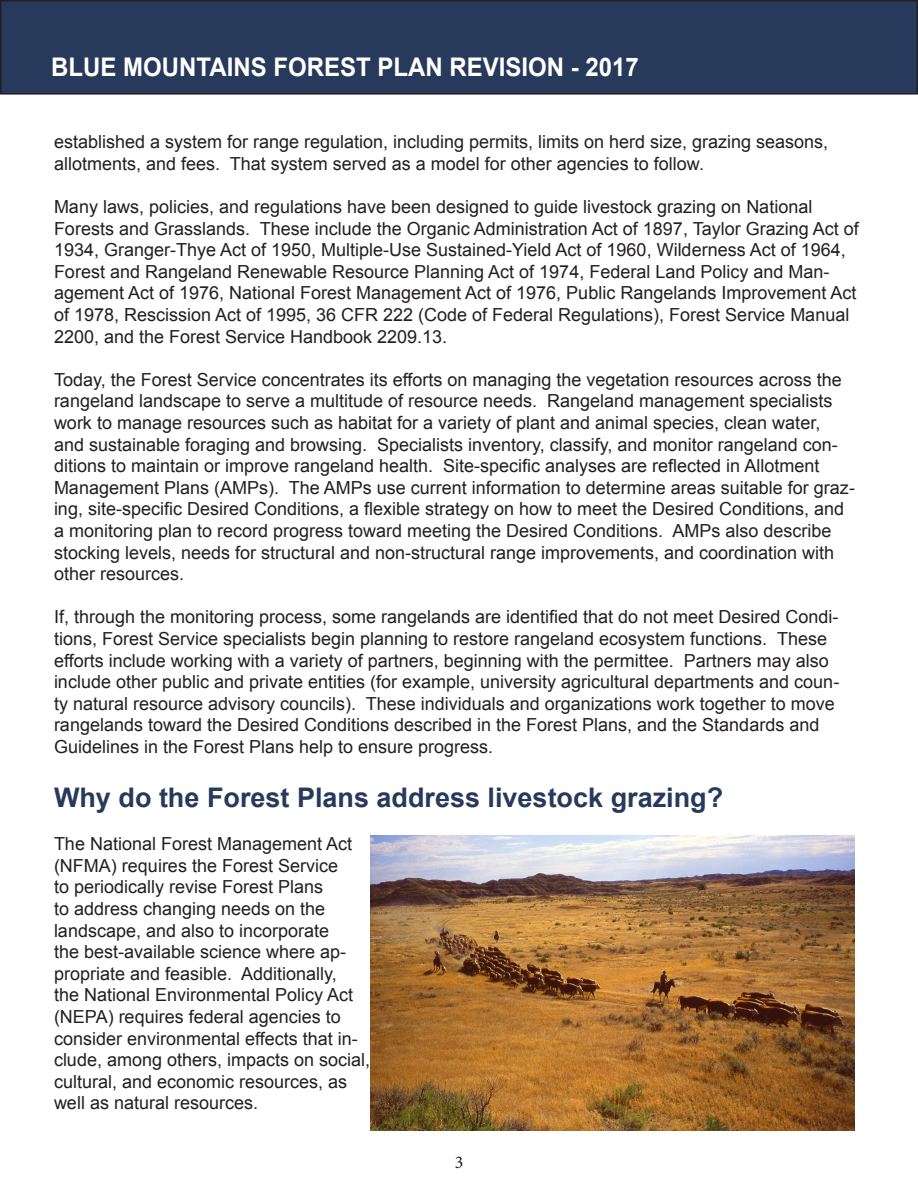
<style>
.page{position:relative;width:918px;height:1188px;background:#fff}
.page>*{position:absolute;margin:0;border:0;box-sizing:border-box;transform-origin:0 0}
.t1{font:700 27px "Arial";color:#273a5b}
.t2{font:700 25.65px "Arial";color:#fff;scale:.93 1}
.t3{font:18px/21.6px "Arial";color:#231f20}
.t4{font:18px "Minion Pro";color:#231f20}
</style>
<div class="page">
<div style="left:1px;top:1px;width:916px;height:93px;background:#273a5b"></div>
<div style="left:0;top:0;width:918px;height:95px;border:2px solid #231f20"></div>
<img style="left:371px;top:836px;width:484px;height:295px">
<p class="t2" style="left:51px;top:50px;width:633px">BLUE MOUNTAINS FOREST PLAN REVISION - 2017</p>
<p class="t3" style="left:54px;top:131px;width:776px">established a system for range regulation, including permits, limits on herd size, grazing seasons, allotments, and fees. That system served as a model for other agencies to follow.</p>
<p class="t3" style="left:54px;top:196px;width:806px">Many laws, policies, and regulations have been designed to guide livestock grazing on National Forests and Grasslands. These include the Organic Administration Act of 1897, Taylor Grazing Act of 1934, Granger-Thye Act of 1950, Multiple-Use Sustained-Yield Act of 1960, Wilderness Act of 1964, Forest and Rangeland Renewable Resource Planning Act of 1974, Federal Land Policy and Man&shy;agement Act of 1976, National Forest Management Act of 1976, Public Rangelands Improvement Act of 1978, Rescission Act of 1995, 36 CFR 222 (Code of Federal Regulations), Forest Service Manual 2200, and the Forest Service Handbook 2209.13.</p>
<p class="t3" style="left:54px;top:369px;width:803px">Today, the Forest Service concentrates its efforts on managing the vegetation resources across the rangeland landscape to serve a multitude of resource needs. Rangeland management specialists work to manage resources such as habitat for a variety of plant and animal species, clean water,<br>and sustainable foraging and browsing. Specialists inventory, classify, and monitor rangeland con&shy;ditions to maintain or improve rangeland health. Site-specific analyses are reflected in Allotment Management Plans (AMPs). The AMPs use current information to determine areas suitable for graz&shy;ing, site-specific Desired Conditions, a flexible strategy on how to meet the Desired Conditions, and a monitoring plan to record progress toward meeting the Desired Conditions. AMPs also describe stocking levels, needs for structural and non-structural range improvements, and coordination with other resources.</p>
<p class="t3" style="left:54px;top:606px;width:787px">If, through the monitoring process, some rangelands are identified that do not meet Desired Condi&shy;tions, Forest Service specialists begin planning to restore rangeland ecosystem functions. These efforts include working with a variety of partners, beginning with the permittee. Partners may also include other public and private entities (for example, university agricultural departments and coun&shy;ty natural resource advisory councils). These individuals and organizations work together to move rangelands toward the Desired Conditions described in the Forest Plans, and the Standards and Guidelines in the Forest Plans help to ensure progress.</p>
<p class="t1" style="left:54px;top:779px;width:671px">Why do the Forest Plans address livestock grazing?</p>
<p class="t3" style="left:54px;top:833px;width:318px">The National Forest Management Act (NFMA) requires the Forest Service<br>to periodically revise Forest Plans<br>to address changing needs on the landscape, and also to incorporate<br>the best-available science where ap&shy;propriate and feasible. Additionally,<br>the National Environmental Policy Act (NEPA) requires federal agencies to consider environmental effects that in&shy;clude, among others, impacts on social, cultural, and economic resources, as well as natural resources.</p>
<p class="t4" style="left:455px;top:1150px;width:10px">3</p>
</div>
